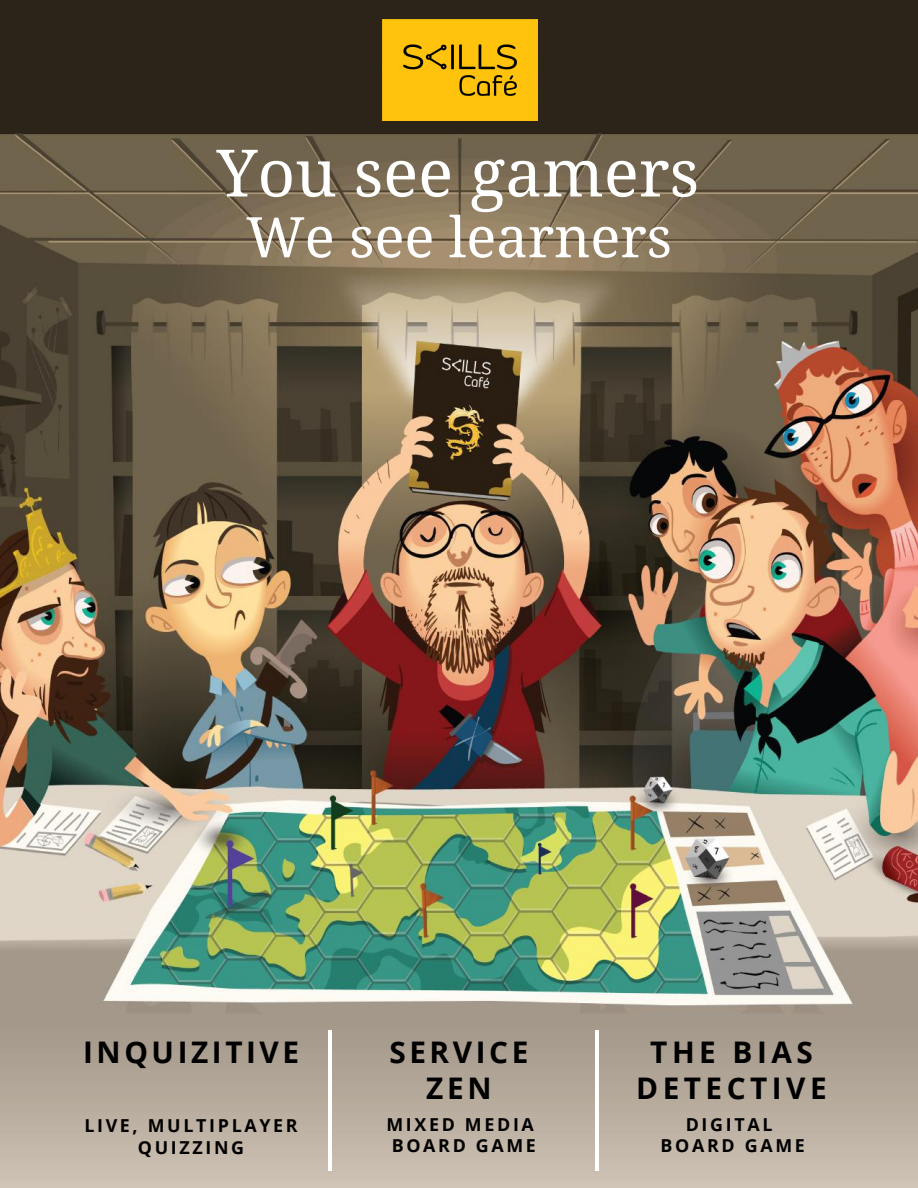
<style>
.page{position:relative;width:918px;height:1188px;background:#fff}
.page>*{position:absolute;margin:0;border:0;box-sizing:border-box;transform-origin:0 0}
.t1{font:65.4px "Droid Serif";color:#fff}
.t2{font:55.95px "Droid Serif";color:#fff}
.t3{font:700 29.7px/36px "Open Sans";letter-spacing:.12em;color:#000;text-align:center}
.t4{font:700 29.7px/36px "Open Sans";letter-spacing:.15em;color:#000;text-align:center}
.t5{font:700 17.85px/21.3px "Open Sans";letter-spacing:.15em;color:#000;text-align:center}
</style>
<div class="page">
<img style="left:0;top:0;width:918px;height:1188px">
<hr style="left:329px;top:1031px;width:3px;height:140px;background:#fff">
<hr style="left:595px;top:1031px;width:3px;height:140px;background:#fff">
<img style="left:382px;top:19px;width:156px;height:101px">
<h1 class="t1" style="left:217px;top:136px;width:484px">You see gamers</h1>
<h2 class="t2" style="left:246px;top:205px;width:427px">We see learners</h2>
<h3 class="t3" style="left:83px;top:1034px;width:217px">INQUIZITIVE</h3>
<h3 class="t4" style="left:636px;top:1034px;width:192px">THE BIAS<br>DETECTIVE</h3>
<p class="t5" style="left:84px;top:1115px;width:215px">LIVE, MULTIPLAYER<br>QUIZZING</p>
<p class="t5" style="left:386px;top:1113px;width:151px;text-align:left">MIXED MEDIA<br>BOARD GAME</p>
<p class="t5" style="left:661px;top:1113px;width:146px">DIGITAL<br>BOARD GAME</p>
<h3 class="t3" style="left:389px;top:1034px;width:140px">SERVICE<br>ZEN</h3>
</div>
